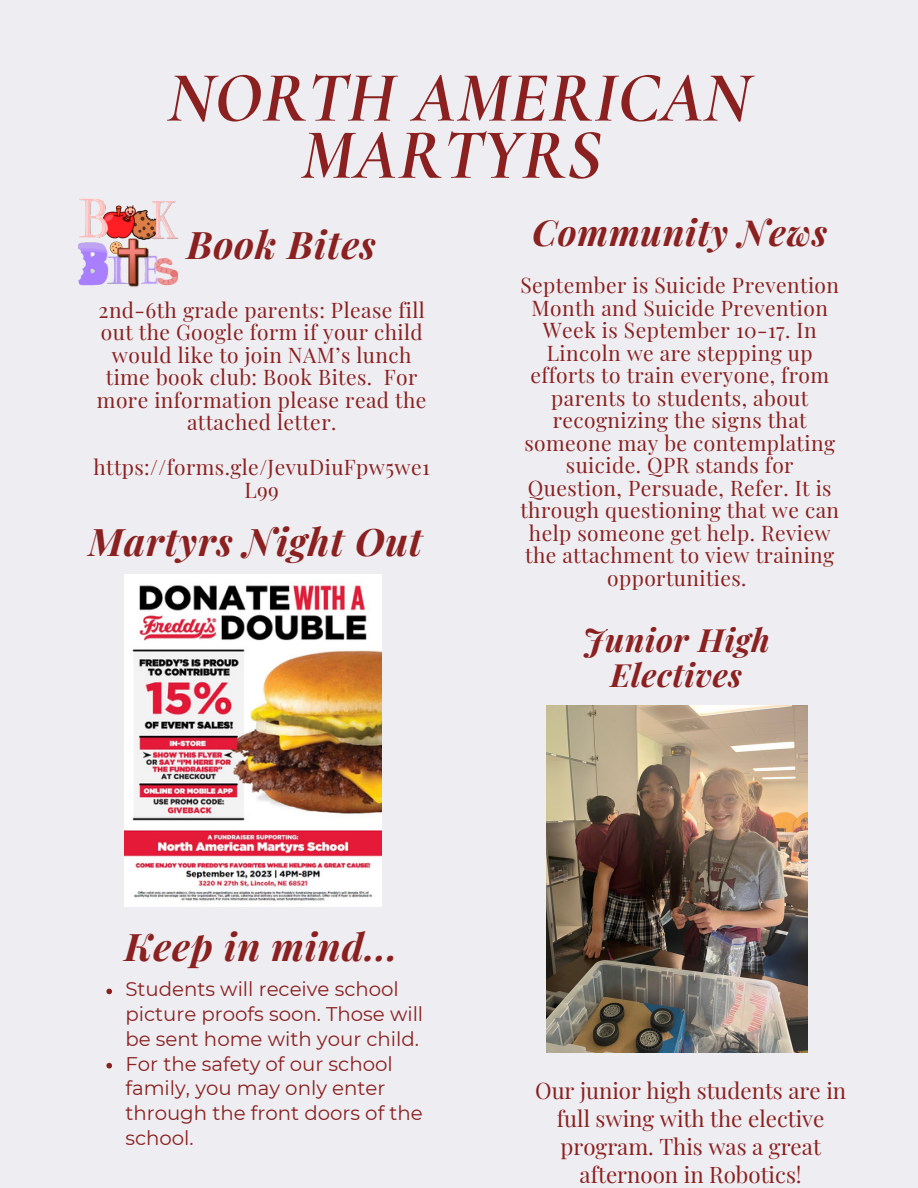
<style>
.page{position:relative;width:918px;height:1188px;background:#eeedf2}
.page>*{position:absolute;margin:0;border:0;box-sizing:border-box;transform-origin:0 0}
.t1{font:italic 700 72px/57.2px "Cormorant Garamond";color:#8a2120;text-align:center}
.t2{font:italic 700 38.1px "Playfair Display";letter-spacing:.02em;color:#8a2120}
.t3{font:italic 700 36px "Playfair Display";letter-spacing:.02em;color:#8a2120}
.t4{font:italic 700 32.1px/34.8px "Playfair Display";letter-spacing:.02em;color:#8a2120;text-align:center}
.t5{font:22.35px/28.2px "Playfair Display";color:#8a2120;text-align:center}
.t6{font:21px/22.5px "Playfair Display";letter-spacing:.02em;color:#8a2120;text-align:center}
.t7{font:19.8px/24.8px "Montserrat";color:#8a2120}
</style>
<div class="page">
<img style="left:78px;top:198px;width:101px;height:89px">
<img style="left:125px;top:575px;width:256px;height:332px">
<img style="left:546px;top:705px;width:261px;height:348px">
<svg style="left:106px;top:989px;width:6px;height:5px"></svg>
<svg style="left:106px;top:1063px;width:6px;height:5px"></svg>
<p class="t1" style="left:167px;top:69px;width:585px">NORTH AMERICAN<br>MARTYRS</p>
<p class="t2" style="left:187px;top:218px;width:191px">Book Bites</p>
<p class="t6" style="left:97px;top:298px;width:331px">2nd-6th grade parents: Please fill out the Google form if your child would like to join NAM’s lunch time book club: Book Bites. For more information please read the attached letter.</p>
<p class="t6" style="left:93px;top:455px;width:338px">https://forms.gle/JevuDiuFpw5we1<br>L99</p>
<p class="t2" style="left:88px;top:515px;width:336px">Martyrs Night Out</p>
<p class="t3" style="left:532px;top:207px;width:297px">Community News</p>
<p class="t6" style="left:520px;top:273px;width:320px">September is Suicide Prevention<br>Month and Suicide Prevention<br>Week is September 10-17. In<br>Lincoln we are stepping up efforts to train everyone, from parents to students, about recognizing the signs that someone may be contemplating suicide. QPR stands for<br>Question, Persuade, Refer. It is through questioning that we can help someone get help. Review the attachment to view training opportunities.</p>
<p class="t4" style="left:583px;top:621px;width:189px">Junior High<br>Electives</p>
<p class="t2" style="left:125px;top:919px;width:275px">Keep in mind...</p>
<p class="t7" style="left:125px;top:977px;width:299px">Students will receive school picture proofs soon. Those will be sent home with your child.</p>
<p class="t7" style="left:125px;top:1051px;width:299px">For the safety of our school family, you may only enter through the front doors of the school.</p>
<p class="t5" style="left:535px;top:1075px;width:313px">Our junior high students are in full swing with the elective program. This was a great afternoon in Robotics!</p>
</div>
